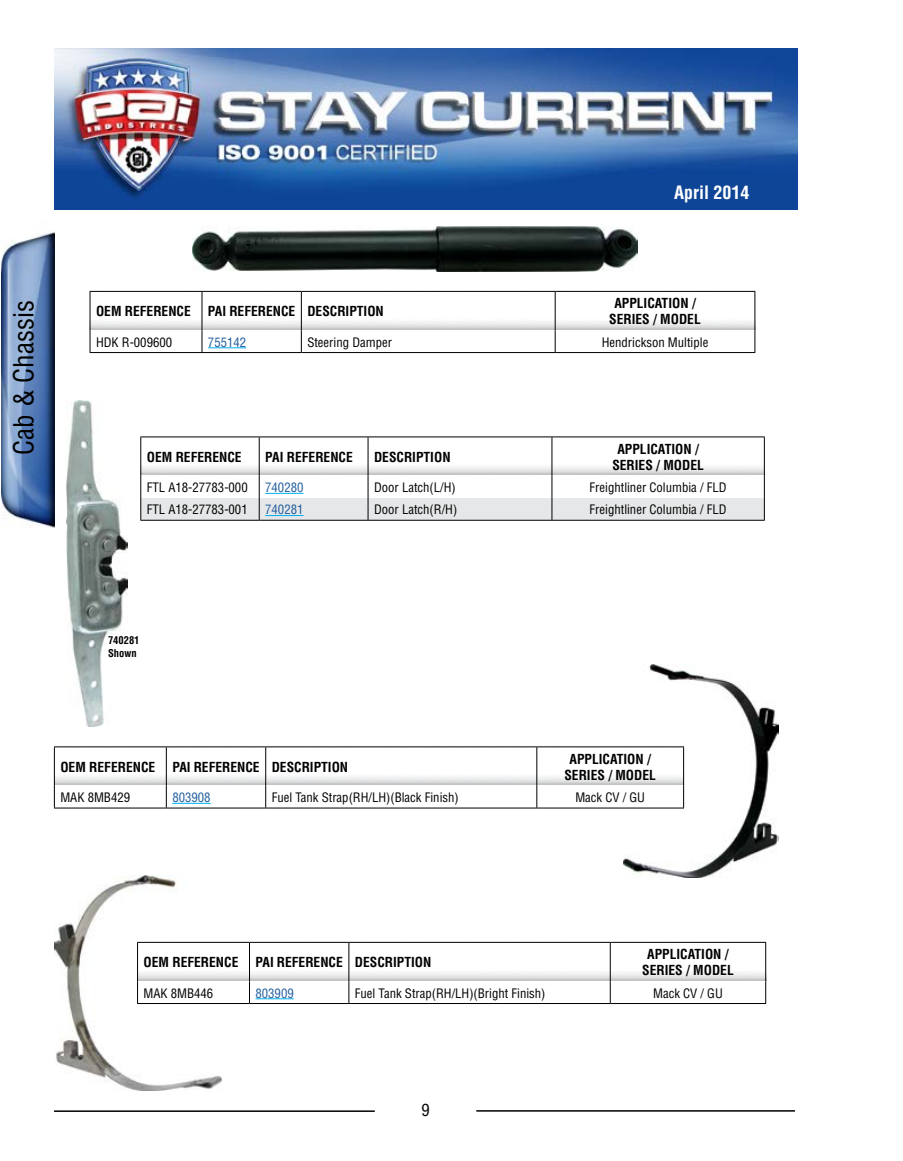
<style>
.page{position:relative;width:903px;height:1161px;background:#fff}
.page>*{position:absolute;margin:0;border:0;box-sizing:border-box;transform-origin:0 0}
.t1{font:condensed 27px "Helvetica";color:#000}
.t2{font:700 condensed 18px "Helvetica";color:#fff}
.t3{font:condensed 16.5px "Helvetica";color:#000}
.t4{font:700 condensed 13.5px/16.2px "Helvetica";color:#000;text-align:center}
.t5{font:condensed 12.75px "Helvetica";color:#000}
.t6{font:condensed 12.75px "Helvetica";color:#215e9e}
.t7{font:700 condensed 10.5px/12.6px "Helvetica";color:#000}
</style>
<div class="page">
<hr style="left:54px;top:1110px;width:321px;height:2px;background:#000">
<hr style="left:476px;top:1110px;width:319px;height:2px;background:#000">
<img style="left:1px;top:232px;width:53px;height:296px">
<img style="left:54px;top:49px;width:743px;height:160px">
<img style="left:623px;top:665px;width:155px;height:213px">
<img style="left:54px;top:746px;width:629px;height:39px">
<hr style="left:54px;top:747px;width:112px;height:1px;background:#000">
<hr style="left:54px;top:747px;width:1px;height:39px;background:#000">
<hr style="left:166px;top:747px;width:100px;height:1px;background:#000">
<hr style="left:166px;top:747px;width:1px;height:39px;background:#000">
<hr style="left:266px;top:747px;width:271px;height:1px;background:#000">
<hr style="left:265px;top:747px;width:1px;height:39px;background:#000">
<hr style="left:537px;top:747px;width:147px;height:1px;background:#000">
<hr style="left:536px;top:747px;width:1px;height:39px;background:#000">
<hr style="left:683px;top:747px;width:1px;height:39px;background:#000">
<svg style="left:54px;top:786px;width:1px;height:22px"></svg>
<svg style="left:166px;top:786px;width:1px;height:22px"></svg>
<svg style="left:265px;top:786px;width:1px;height:22px"></svg>
<svg style="left:536px;top:786px;width:1px;height:22px"></svg>
<svg style="left:683px;top:786px;width:1px;height:22px"></svg>
<hr style="left:54px;top:808px;width:112px;height:1px;background:#000">
<hr style="left:166px;top:808px;width:100px;height:1px;background:#000">
<hr style="left:266px;top:808px;width:271px;height:1px;background:#000">
<hr style="left:537px;top:808px;width:147px;height:1px;background:#000">
<hr style="left:172px;top:803px;width:39px;height:1px;background:#00aeef">
<img style="left:54px;top:875px;width:167px;height:215px">
<img style="left:137px;top:941px;width:629px;height:39px">
<hr style="left:137px;top:942px;width:112px;height:1px;background:#000">
<hr style="left:137px;top:943px;width:1px;height:38px;background:#000">
<hr style="left:249px;top:942px;width:100px;height:1px;background:#000">
<hr style="left:249px;top:943px;width:1px;height:38px;background:#000">
<hr style="left:349px;top:942px;width:261px;height:1px;background:#000">
<hr style="left:348px;top:943px;width:1px;height:38px;background:#000">
<hr style="left:610px;top:942px;width:156px;height:1px;background:#000">
<hr style="left:610px;top:943px;width:1px;height:38px;background:#000">
<hr style="left:765px;top:943px;width:1px;height:38px;background:#000">
<svg style="left:137px;top:981px;width:1px;height:22px"></svg>
<svg style="left:249px;top:981px;width:1px;height:22px"></svg>
<svg style="left:348px;top:981px;width:1px;height:22px"></svg>
<svg style="left:610px;top:981px;width:1px;height:22px"></svg>
<svg style="left:765px;top:981px;width:1px;height:22px"></svg>
<hr style="left:137px;top:1003px;width:112px;height:1px;background:#000">
<hr style="left:249px;top:1003px;width:100px;height:1px;background:#000">
<hr style="left:349px;top:1003px;width:261px;height:1px;background:#000">
<hr style="left:610px;top:1003px;width:156px;height:1px;background:#000">
<hr style="left:255px;top:998px;width:39px;height:1px;background:#00aeef">
<img style="left:140px;top:436px;width:624px;height:39px">
<hr style="left:140px;top:437px;width:119px;height:1px;background:#000">
<hr style="left:140px;top:437px;width:1px;height:39px;background:#000">
<hr style="left:259px;top:437px;width:109px;height:1px;background:#000">
<hr style="left:259px;top:437px;width:1px;height:39px;background:#000">
<hr style="left:368px;top:437px;width:184px;height:1px;background:#000">
<hr style="left:368px;top:437px;width:1px;height:39px;background:#000">
<hr style="left:552px;top:437px;width:213px;height:1px;background:#000">
<hr style="left:552px;top:437px;width:1px;height:39px;background:#000">
<hr style="left:764px;top:437px;width:1px;height:39px;background:#000">
<svg style="left:140px;top:476px;width:625px;height:44px"></svg>
<hr style="left:140px;top:520px;width:119px;height:1px;background:#000">
<hr style="left:259px;top:520px;width:109px;height:1px;background:#000">
<hr style="left:368px;top:520px;width:184px;height:1px;background:#000">
<hr style="left:552px;top:520px;width:213px;height:1px;background:#000">
<hr style="left:265px;top:493px;width:38px;height:1px;background:#00aeef">
<hr style="left:265px;top:515px;width:38px;height:1px;background:#00aeef">
<img style="left:67px;top:400px;width:61px;height:326px">
<img style="left:192px;top:226px;width:446px;height:46px">
<img style="left:90px;top:290px;width:665px;height:39px">
<hr style="left:90px;top:291px;width:112px;height:1px;background:#000">
<hr style="left:90px;top:292px;width:1px;height:38px;background:#000">
<hr style="left:202px;top:291px;width:99px;height:1px;background:#000">
<hr style="left:202px;top:292px;width:1px;height:38px;background:#000">
<hr style="left:301px;top:291px;width:254px;height:1px;background:#000">
<hr style="left:301px;top:292px;width:1px;height:38px;background:#000">
<hr style="left:555px;top:291px;width:200px;height:1px;background:#000">
<hr style="left:555px;top:292px;width:1px;height:38px;background:#000">
<hr style="left:754px;top:292px;width:1px;height:38px;background:#000">
<svg style="left:90px;top:330px;width:1px;height:22px"></svg>
<svg style="left:202px;top:330px;width:1px;height:22px"></svg>
<svg style="left:301px;top:330px;width:1px;height:22px"></svg>
<svg style="left:555px;top:330px;width:1px;height:22px"></svg>
<svg style="left:754px;top:330px;width:1px;height:22px"></svg>
<hr style="left:90px;top:352px;width:112px;height:1px;background:#000">
<hr style="left:202px;top:352px;width:99px;height:1px;background:#000">
<hr style="left:301px;top:352px;width:254px;height:1px;background:#000">
<hr style="left:555px;top:352px;width:200px;height:1px;background:#000">
<hr style="left:208px;top:348px;width:38px;height:1px;background:#00aeef">
<h1 class="t1" style="left:7px;top:455px;width:156px;rotate:-90deg">Cab &amp; Chassis</h1>
<h2 class="t2" style="left:674px;top:181px;width:77px">April 2014</h2>
<p class="t4" style="left:96px;top:303px;width:96px">OEM REFERENCE</p>
<p class="t4" style="left:208px;top:303px;width:177px">PAI REFERENCE DESCRIPTION</p>
<p class="t4" style="left:609px;top:295px;width:93px">APPLICATION /<br>SERIES / MODEL</p>
<p class="t5" style="left:96px;top:334px;width:78px">HDK R-009600</p>
<p class="t6" style="left:208px;top:334px;width:40px">755142</p>
<p class="t5" style="left:307px;top:334px;width:86px">Steering Damper</p>
<p class="t5" style="left:602px;top:334px;width:108px">Hendrickson Multiple</p>
<p class="t4" style="left:147px;top:449px;width:96px">OEM REFERENCE</p>
<p class="t4" style="left:265px;top:449px;width:89px">PAI REFERENCE</p>
<p class="t4" style="left:374px;top:449px;width:78px">DESCRIPTION</p>
<p class="t4" style="left:612px;top:441px;width:93px">APPLICATION /<br>SERIES / MODEL</p>
<p class="t5" style="left:147px;top:479px;width:102px">FTL A18-27783-000</p>
<p class="t6" style="left:265px;top:479px;width:40px">740280</p>
<p class="t5" style="left:374px;top:479px;width:83px">Door Latch(L/H)</p>
<p class="t5" style="left:590px;top:479px;width:139px">Freightliner Columbia / FLD</p>
<p class="t5" style="left:147px;top:502px;width:102px">FTL A18-27783-001</p>
<p class="t6" style="left:265px;top:502px;width:40px">740281</p>
<p class="t5" style="left:374px;top:502px;width:85px">Door Latch(R/H)</p>
<p class="t5" style="left:590px;top:502px;width:139px">Freightliner Columbia / FLD</p>
<p class="t7" style="left:108px;top:634px;width:33px">740281<br>Shown</p>
<p class="t4" style="left:60px;top:759px;width:96px">OEM REFERENCE</p>
<p class="t4" style="left:172px;top:759px;width:177px">PAI REFERENCE DESCRIPTION</p>
<p class="t4" style="left:564px;top:751px;width:93px">APPLICATION /<br>SERIES / MODEL</p>
<p class="t5" style="left:60px;top:789px;width:71px">MAK 8MB429</p>
<p class="t6" style="left:172px;top:789px;width:40px">803908</p>
<p class="t5" style="left:272px;top:789px;width:189px">Fuel Tank Strap(RH/LH)(Black Finish)</p>
<p class="t5" style="left:575px;top:789px;width:71px">Mack CV / GU</p>
<p class="t4" style="left:144px;top:954px;width:96px">OEM REFERENCE</p>
<p class="t4" style="left:255px;top:954px;width:177px">PAI REFERENCE DESCRIPTION</p>
<p class="t4" style="left:642px;top:946px;width:93px">APPLICATION /<br>SERIES / MODEL</p>
<p class="t5" style="left:144px;top:985px;width:71px">MAK 8MB446</p>
<p class="t6" style="left:255px;top:985px;width:40px">803909</p>
<p class="t5" style="left:355px;top:985px;width:192px">Fuel Tank Strap(RH/LH)(Bright Finish)</p>
<p class="t5" style="left:653px;top:985px;width:71px">Mack CV / GU</p>
<p class="t3" style="left:421px;top:1100px;width:10px">9</p>
</div>
